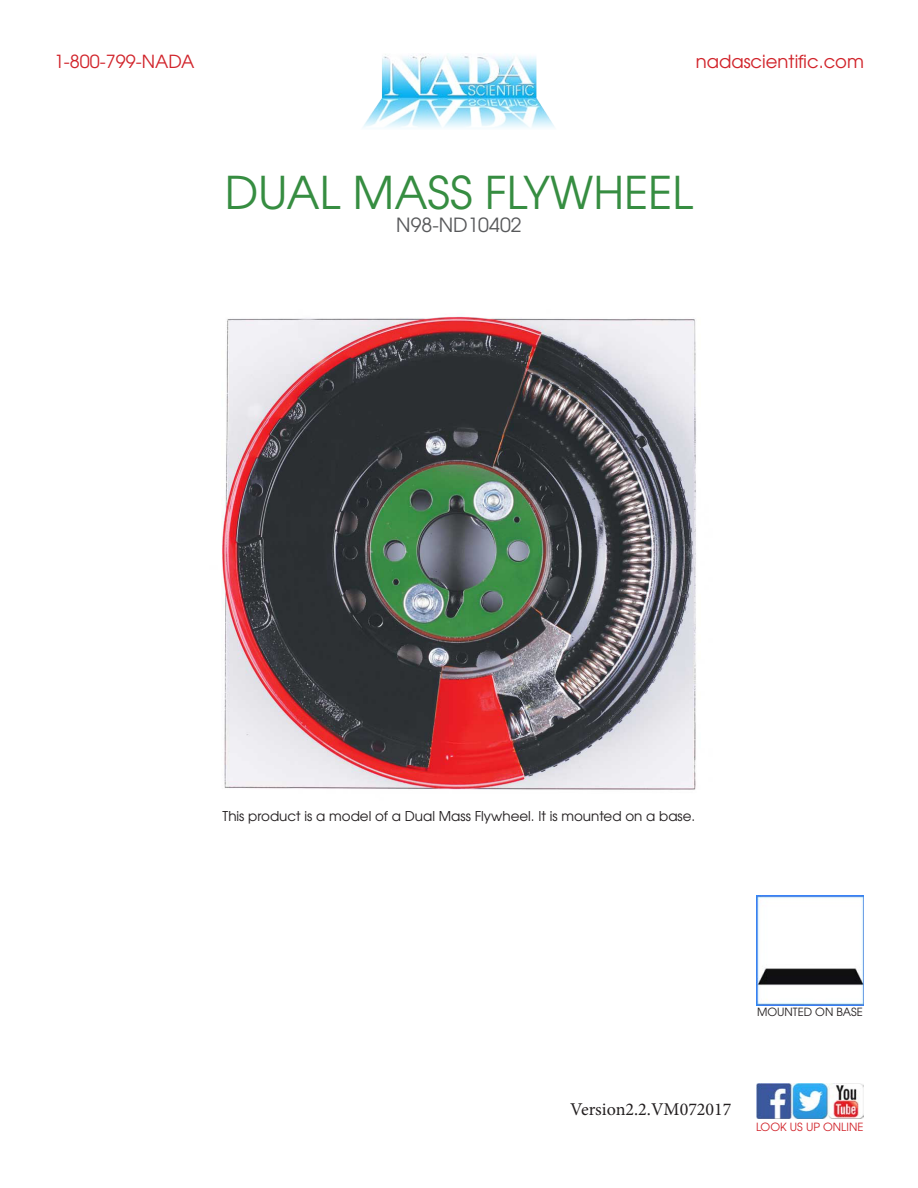
<style>
.page{position:relative;width:918px;height:1188px;background:#fff}
.page>*{position:absolute;margin:0;border:0;box-sizing:border-box;transform-origin:0 0}
.t1{font:45px "URW Gothic L";color:#368d41}
.t2{font:19.5px "URW Gothic L";color:#57585a}
.t3{font:18px "URW Gothic L";color:#d1232a}
.t4{font:18px "Minion Pro";color:#231f20}
.t5{font:13.5px "URW Gothic L";color:#231f20}
.t6{font:11.25px "URW Gothic L";color:#d1232a}
.t7{font:11.25px "URW Gothic L";color:#231f20}
</style>
<div class="page">
<img style="left:363px;top:54px;width:192px;height:74px">
<img style="left:756px;top:1083px;width:108px;height:35px">
<img style="left:756px;top:895px;width:108px;height:110px">
<img style="left:222px;top:316px;width:474px;height:474px">
<h3 class="t3" style="left:54px;top:50px;width:142px">1-800-799-NADA</h3>
<h3 class="t3" style="left:696px;top:50px;width:170px">nadascientific.com</h3>
<p class="t1" style="left:225px;top:164px;width:470px">DUAL MASS FLYWHEEL</p>
<p class="t2" style="left:396px;top:213px;width:127px">N98-ND10402</p>
<p class="t5" style="left:223px;top:807px;width:474px">This product is a model of a Dual Mass Flywheel. It is mounted on a base.</p>
<p class="t7" style="left:757px;top:1004px;width:107px">MOUNTED ON BASE</p>
<h3 class="t4" style="left:570px;top:1098px;width:163px">Version2.2.VM072017</h3>
<p class="t6" style="left:756px;top:1119px;width:109px">LOOK US UP ONLINE</p>
</div>
